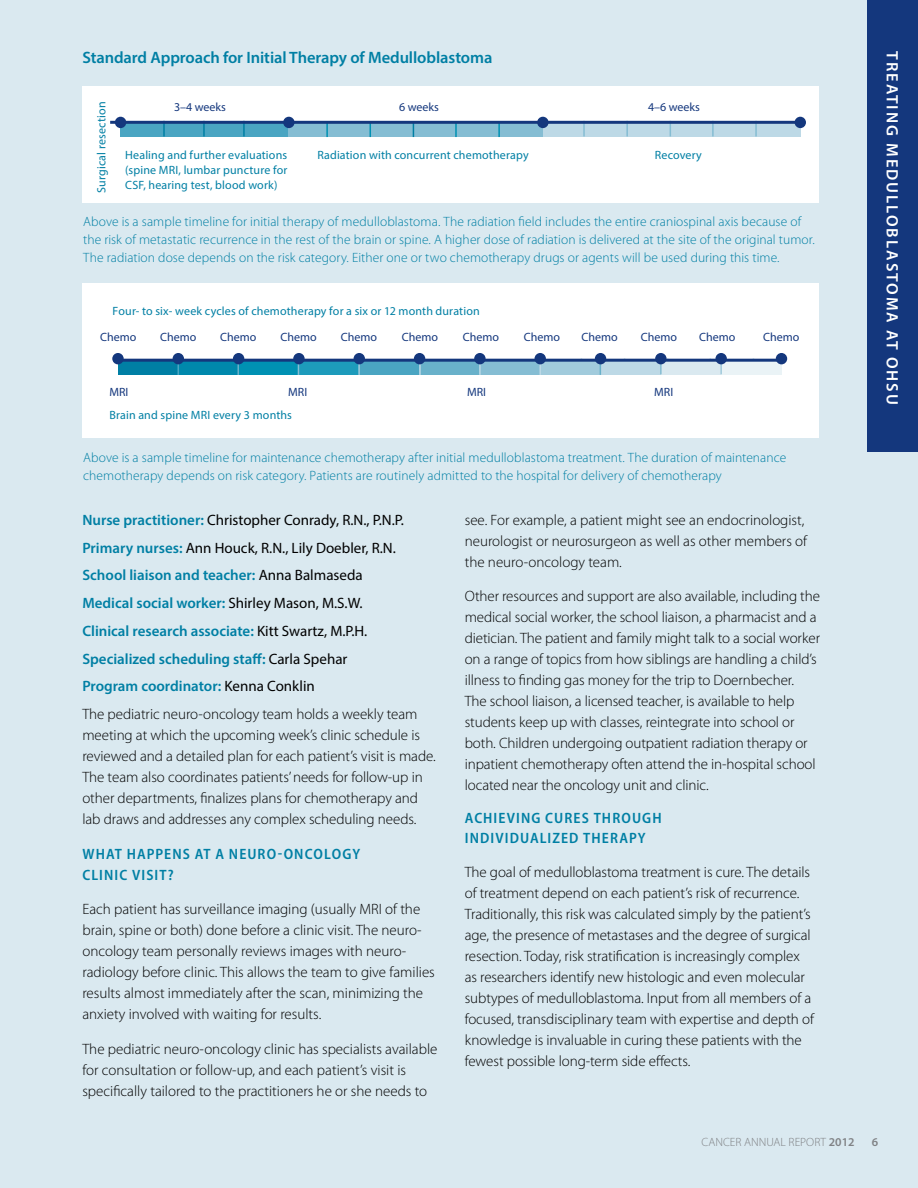
<style>
.page{position:relative;width:918px;height:1188px;background:#dae9f0}
.page>*{position:absolute;margin:0;border:0;box-sizing:border-box;transform-origin:0 0}
.t1{font:600 16.5px "Myriad Pro";letter-spacing:-.005em;color:#007fa4}
.t2{font:600 16.5px "Myriad Pro";letter-spacing:.12em;color:#fff}
.t3{font:300 15px/21px "Myriad Pro";letter-spacing:-.005em;color:#000}
.t4{font:600 15px/27.8px "Myriad Pro";color:#007fa4}
.t5{font:600 semi-condensed 15px/21px "Myriad Pro";letter-spacing:.075em;color:#007fa4}
.t6{font:300 13.5px/18px "Myriad Pro";letter-spacing:.005em;color:#007fa4}
.t7{font:12px/15px "Myriad Pro";letter-spacing:.015em;color:#007fa4;text-align:justify}
.t8{font:12px "Myriad Pro";color:#14377d}
.t9{font:300 12px "Myriad Pro";color:#808285}
.t10{font:600 12px "Myriad Pro";color:#808285}
.s1{font-weight:400;color:#000}
.s2{font-weight:300;color:#000}
.s3{font-weight:600}
</style>
<div class="page">
<div style="left:867px;top:0;width:51px;height:451px;background:#14377d"></div>
<div style="left:82px;top:87px;width:737px;height:116px;background:#fff"></div>
<div style="left:121px;top:122px;width:168px;height:15px;background:#4aa5c2"></div>
<div style="left:115px;top:117px;width:11px;height:11px;background:#14377d;border-radius:50%"></div>
<div style="left:289px;top:122px;width:254px;height:15px;background:#85bdd3"></div>
<div style="left:283px;top:117px;width:12px;height:11px;background:#14377d;border-radius:50%"></div>
<div style="left:543px;top:122px;width:257px;height:15px;background:#bdd9e6"></div>
<div style="left:537px;top:117px;width:12px;height:11px;background:#14377d;border-radius:50%"></div>
<div style="left:795px;top:117px;width:11px;height:11px;background:#14377d;border-radius:50%"></div>
<svg style="left:203px;top:124px;width:2px;height:12px"></svg>
<svg style="left:243px;top:124px;width:2px;height:12px"></svg>
<svg style="left:163px;top:124px;width:2px;height:12px"></svg>
<svg style="left:413px;top:124px;width:1px;height:13px"></svg>
<svg style="left:326px;top:124px;width:2px;height:13px"></svg>
<svg style="left:370px;top:124px;width:1px;height:13px"></svg>
<svg style="left:455px;top:124px;width:2px;height:13px"></svg>
<svg style="left:498px;top:124px;width:2px;height:13px"></svg>
<svg style="left:670px;top:124px;width:1px;height:12px"></svg>
<svg style="left:583px;top:124px;width:2px;height:12px"></svg>
<svg style="left:626px;top:124px;width:2px;height:12px"></svg>
<svg style="left:712px;top:124px;width:2px;height:12px"></svg>
<svg style="left:755px;top:124px;width:2px;height:12px"></svg>
<hr style="left:110px;top:121px;width:690px;height:3px;background:#14377d">
<div style="left:82px;top:284px;width:737px;height:154px;background:#fff"></div>
<div style="left:118px;top:360px;width:60px;height:15px;background:#007fa4"></div>
<div style="left:178px;top:360px;width:61px;height:15px;background:#0088ac"></div>
<div style="left:239px;top:360px;width:60px;height:15px;background:#0091b3"></div>
<div style="left:299px;top:360px;width:60px;height:15px;background:#1d9bbb"></div>
<div style="left:359px;top:360px;width:61px;height:15px;background:#4aa5c2"></div>
<div style="left:420px;top:360px;width:60px;height:15px;background:#69b1ca"></div>
<div style="left:480px;top:360px;width:60px;height:15px;background:#85bdd3"></div>
<div style="left:540px;top:360px;width:61px;height:15px;background:#a1cbdc"></div>
<div style="left:601px;top:360px;width:60px;height:15px;background:#bdd9e6"></div>
<div style="left:661px;top:360px;width:60px;height:15px;background:#dae9f0"></div>
<div style="left:721px;top:360px;width:60px;height:15px;background:#eaf3f6"></div>
<div style="left:112px;top:353px;width:12px;height:11px;background:#14377d;border-radius:50%"></div>
<div style="left:776px;top:353px;width:11px;height:11px;background:#14377d;border-radius:50%"></div>
<hr style="left:115px;top:359px;width:669px;height:3px;background:#14377d">
<svg style="left:237px;top:364px;width:2px;height:11px"></svg>
<div style="left:173px;top:353px;width:11px;height:11px;background:#14377d;border-radius:50%"></div>
<div style="left:233px;top:353px;width:11px;height:11px;background:#14377d;border-radius:50%"></div>
<div style="left:293px;top:353px;width:12px;height:11px;background:#14377d;border-radius:50%"></div>
<svg style="left:358px;top:364px;width:2px;height:11px"></svg>
<div style="left:354px;top:353px;width:11px;height:11px;background:#14377d;border-radius:50%"></div>
<svg style="left:419px;top:364px;width:2px;height:11px"></svg>
<div style="left:414px;top:353px;width:11px;height:11px;background:#14377d;border-radius:50%"></div>
<svg style="left:479px;top:364px;width:2px;height:11px"></svg>
<div style="left:474px;top:353px;width:12px;height:11px;background:#14377d;border-radius:50%"></div>
<svg style="left:539px;top:364px;width:2px;height:11px"></svg>
<div style="left:535px;top:353px;width:11px;height:11px;background:#14377d;border-radius:50%"></div>
<div style="left:595px;top:353px;width:11px;height:11px;background:#14377d;border-radius:50%"></div>
<svg style="left:660px;top:361px;width:8px;height:13px"></svg>
<div style="left:655px;top:353px;width:12px;height:11px;background:#14377d;border-radius:50%"></div>
<svg style="left:720px;top:364px;width:2px;height:10px"></svg>
<div style="left:715px;top:353px;width:12px;height:11px;background:#14377d;border-radius:50%"></div>
<p class="t1" style="left:82px;top:47px;width:412px">Standard Approach for Initial Therapy of Medulloblastoma</p>
<p class="t7" style="left:94px;top:193px;width:93px;rotate:-90deg">Surgical resection</p>
<p class="t8" style="left:174px;top:100px;width:53px">3–4 weeks</p>
<p class="t8" style="left:399px;top:100px;width:41px">6 weeks</p>
<p class="t8" style="left:648px;top:100px;width:53px">4–6 weeks</p>
<p class="t7" style="left:125px;top:147px;width:164px">Healing and further evaluations (spine MRI, lumbar puncture for CSF, hearing test, blood work)</p>
<p class="t7" style="left:318px;top:147px;width:213px">Radiation with concurrent chemotherapy</p>
<p class="t7" style="left:655px;top:147px;width:49px">Recovery</p>
<p class="t6" style="left:83px;top:213px;width:732px">Above is a sample timeline for initial therapy of medulloblastoma. The radiation field includes the entire craniospinal axis because of the risk of metastatic recurrence in the rest of the brain or spine. A higher dose of radiation is delivered at the site of the original tumor.<br>The radiation dose depends on the risk category. Either one or two chemotherapy drugs or agents will be used during this time.</p>
<p class="t7" style="left:113px;top:303px;width:369px">Four- to six- week cycles of chemotherapy for a six or 12 month duration</p>
<p class="t8" style="left:100px;top:330px;width:38px">Chemo</p>
<p class="t8" style="left:160px;top:330px;width:38px">Chemo</p>
<p class="t8" style="left:220px;top:330px;width:38px">Chemo</p>
<p class="t8" style="left:281px;top:330px;width:38px">Chemo</p>
<p class="t8" style="left:341px;top:330px;width:38px">Chemo</p>
<p class="t8" style="left:402px;top:330px;width:38px">Chemo</p>
<p class="t8" style="left:463px;top:330px;width:38px">Chemo</p>
<p class="t8" style="left:524px;top:330px;width:38px">Chemo</p>
<p class="t8" style="left:582px;top:330px;width:38px">Chemo</p>
<p class="t8" style="left:641px;top:330px;width:38px">Chemo</p>
<p class="t8" style="left:699px;top:330px;width:38px">Chemo</p>
<p class="t8" style="left:763px;top:330px;width:38px">Chemo</p>
<p class="t8" style="left:109px;top:384px;width:20px">MRI</p>
<p class="t8" style="left:288px;top:384px;width:20px">MRI</p>
<p class="t8" style="left:467px;top:384px;width:20px">MRI</p>
<p class="t8" style="left:654px;top:384px;width:20px">MRI</p>
<p class="t7" style="left:109px;top:407px;width:184px">Brain and spine MRI every 3 months</p>
<p class="t6" style="left:83px;top:448px;width:705px">Above is a sample timeline for maintenance chemotherapy after initial medulloblastoma treatment. The duration of maintenance chemotherapy depends on risk category. Patients are routinely admitted to the hospital for delivery of chemotherapy</p>
<p class="t4" style="left:82px;top:505px;width:337px">Nurse practitioner: <span class="s1">Christopher Conrady, R.N., P.N.P.<br></span>Primary nurses: <span class="s1">Ann Houck, R.N., Lily Doebler, R.N.<br></span>School liaison and teacher: <span class="s1">Anna Balmaseda<br></span>Medical social worker: <span class="s1">Shirley Mason, M.S.W.<br></span>Clinical research associate: <span class="s1">Kitt Swartz, M.P.H.<br></span>Specialized scheduling staff: <span class="s1">Carla Spehar<br></span>Program coordinator: <span class="s1">Kenna Conklin<br></span><span class="s2">The pediatric neuro-oncology team holds a weekly team</span></p>
<p class="t3" style="left:82px;top:725px;width:354px">meeting at which the upcoming week’s clinic schedule is reviewed and a detailed plan for each patient’s visit is made.<br>The team also coordinates patients’ needs for follow-up in other departments, finalizes plans for chemotherapy and lab draws and addresses any complex scheduling needs.</p>
<p class="t5" style="left:83px;top:843px;width:279px">WHAT HAPPENS AT A NEURO-ONCOLOGY<br>CLINIC VISIT?</p>
<p class="t3" style="left:82px;top:899px;width:354px">Each patient has surveillance imaging (usually MRI of the brain, spine or both) done before a clinic visit. The neuro&shy;oncology team personally reviews images with neuro&shy;radiology before clinic. This allows the team to give families results almost immediately after the scan, minimizing the anxiety involved with waiting for results.</p>
<p class="t3" style="left:82px;top:1038px;width:357px">The pediatric neuro-oncology clinic has specialists available for consultation or follow-up, and each patient’s visit is specifically tailored to the practitioners he or she needs to</p>
<p class="t3" style="left:465px;top:510px;width:344px">see. For example, a patient might see an endocrinologist, neurologist or neurosurgeon as well as other members of the neuro-oncology team.</p>
<p class="t3" style="left:465px;top:586px;width:357px">Other resources and support are also available, including the medical social worker, the school liaison, a pharmacist and a dietician. The patient and family might talk to a social worker on a range of topics from how siblings are handling a child’s illness to finding gas money for the trip to Doernbecher.<br>The school liaison, a licensed teacher, is available to help students keep up with classes, reintegrate into school or both. Children undergoing outpatient radiation therapy or inpatient chemotherapy often attend the in-hospital school located near the oncology unit and clinic.</p>
<p class="t5" style="left:465px;top:809px;width:196px;line-height:19.5px">ACHIEVING CURES THROUGH<br>INDIVIDUALIZED TH ERAPY</p>
<p class="t3" style="left:465px;top:862px;width:351px">The goal of medulloblastoma treatment is cure. The details of treatment depend on each patient’s risk of recurrence.<br>Traditionally, this risk was calculated simply by the patient’s age, the presence of metastases and the degree of surgical resection. Today, risk stratification is increasingly complex as researchers identify new histologic and even molecular subtypes of medulloblastoma. Input from all members of a focused, transdisciplinary team with expertise and depth of knowledge is invaluable in curing these patients with the fewest possible long-term side effects.</p>
<p class="t2" style="left:903px;top:51px;width:355px;rotate:90deg">treating medulloblastoma AT OHSU</p>
<p class="t9" style="left:702px;top:1136px;width:154px">CANCER ANNUAL REPORT <span class="s3">2012</span></p>
<p class="t10" style="left:872px;top:1135px;width:8px">6</p>
</div>
